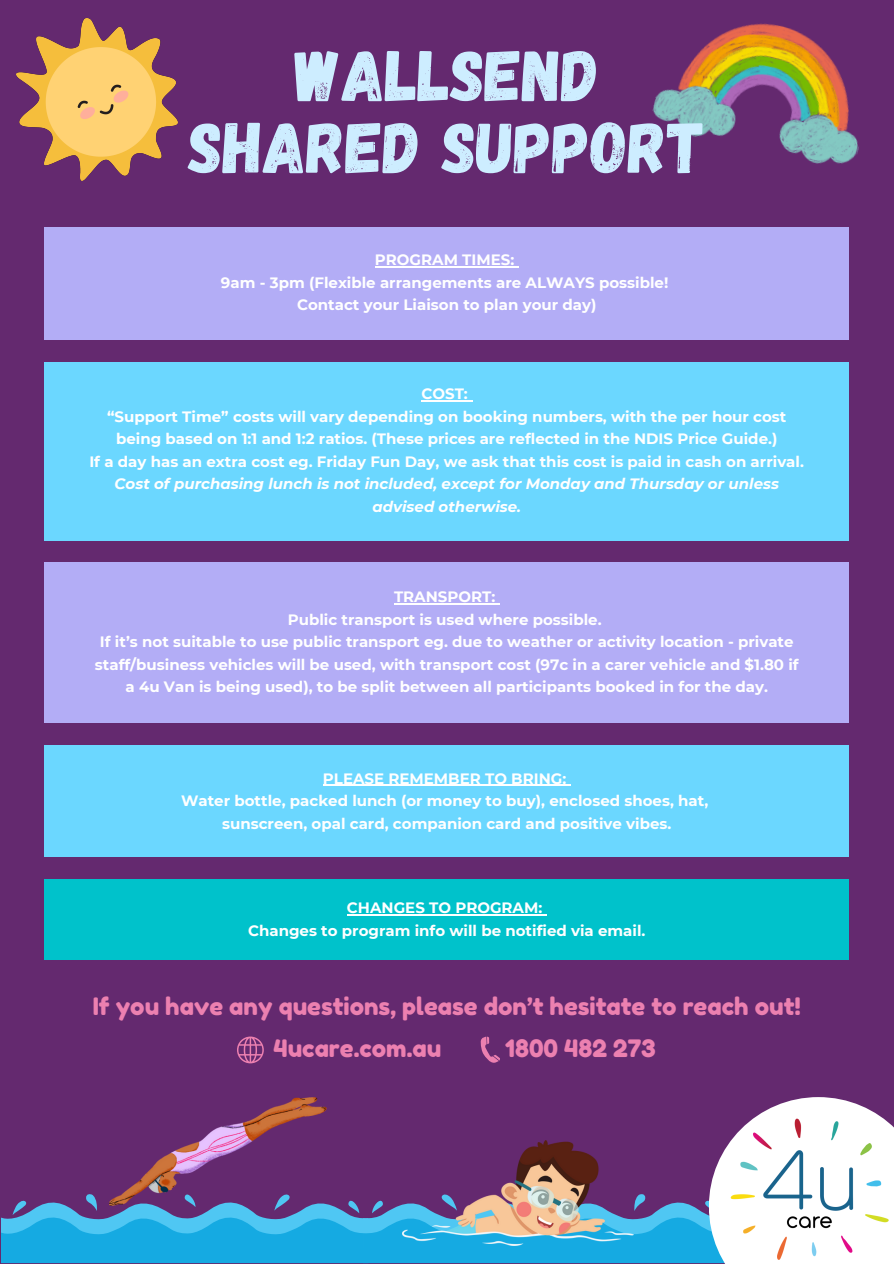
<style>
.page{position:relative;width:894px;height:1264px;background:#fff}
.page>*{position:absolute;margin:0;border:0;box-sizing:border-box;transform-origin:0 0}
.t1{font:72px/72px "Gagalin";color:#cdedff;text-align:center}
.t2{font:24px "Fredoka One";color:#ec80b0}
.t3{font:700 15px/22.5px "Montserrat";color:#fff;text-align:center}
.t4{font:italic 700 15px/22.5px "Montserrat";color:#fff;text-align:center}
</style>
<div class="page">
<div style="left:0;top:0;width:893px;height:1263px;background:#64296f"></div>
<div style="left:45px;top:227px;width:803px;height:113px;background:#b3adf6"></div>
<div style="left:45px;top:362px;width:803px;height:178px;background:#6bd7ff"></div>
<div style="left:45px;top:562px;width:803px;height:160px;background:#b3adf6"></div>
<div style="left:45px;top:745px;width:803px;height:112px;background:#6bd7ff"></div>
<div style="left:45px;top:879px;width:803px;height:81px;background:#00c2cb"></div>
<svg style="left:1px;top:1194px;width:707px;height:68px"></svg>
<svg style="left:708px;top:1097px;width:167px;height:166px"></svg>
<img style="left:721px;top:1113px;width:172px;height:150px">
<svg style="left:480px;top:1036px;width:19px;height:27px"></svg>
<svg style="left:237px;top:1036px;width:27px;height:27px"></svg>
<img style="left:109px;top:1097px;width:218px;height:108px">
<img style="left:402px;top:1140px;width:231px;height:104px">
<img style="left:652px;top:23px;width:207px;height:141px">
<img style="left:17px;top:18px;width:161px;height:162px">
<hr style="left:394px;top:603px;width:101px;height:1px;background:#fff">
<hr style="left:375px;top:266px;width:139px;height:2px;background:#fff">
<hr style="left:421px;top:400px;width:47px;height:1px;background:#fff">
<hr style="left:323px;top:784px;width:243px;height:1px;background:#fff">
<hr style="left:347px;top:914px;width:195px;height:1px;background:#fff">
<p class="t1" style="left:188px;top:36px;width:518px">WALLSEND<br>SHARED SUPPORT</p>
<p class="t3" style="left:221px;top:249px;width:449px">PROGRAM TIMES:<br>9am - 3pm (Flexible arrangements are ALWAYS possible!<br>Contact your Liaison to plan your day)</p>
<p class="t3" style="left:89px;top:383px;width:716px">COST:<br>“Support Time” costs will vary depending on booking numbers, with the per hour cost being based on 1:1 and 1:2 ratios. (These prices are reflected in the NDIS Price Guide.)<br>If a day has an extra cost eg. Friday Fun Day, we ask that this cost is paid in cash on arrival.</p>
<p class="t4" style="left:115px;top:473px;width:665px">Cost of purchasing lunch is not included, except for Monday and Thursday or unless advised otherwise.</p>
<p class="t3" style="left:95px;top:585px;width:705px">TRANSPORT:<br>Public transport is used where possible.<br>If it’s not suitable to use public transport eg. due to weather or activity location - private staff/business vehicles will be used, with transport cost (97c in a carer vehicle and $1.80 if a 4u Van is being used), to be split between all participants booked in for the day.</p>
<p class="t3" style="left:181px;top:767px;width:528px">PLEASE REMEMBER TO BRING:<br>Water bottle, packed lunch (or money to buy), enclosed shoes, hat, sunscreen, opal card, companion card and positive vibes.</p>
<p class="t3" style="left:248px;top:896px;width:399px">CHANGES TO PROGRAM:<br>Changes to program info will be notified via email.</p>
<p class="t2" style="left:93px;top:991px;width:709px">If you have any questions, please don’t hesitate to reach out!</p>
<h1 class="t2" style="left:273px;top:1033px;width:169px">4ucare.com.au</h1>
<p class="t2" style="left:505px;top:1033px;width:152px">1800 482 273</p>
</div>
